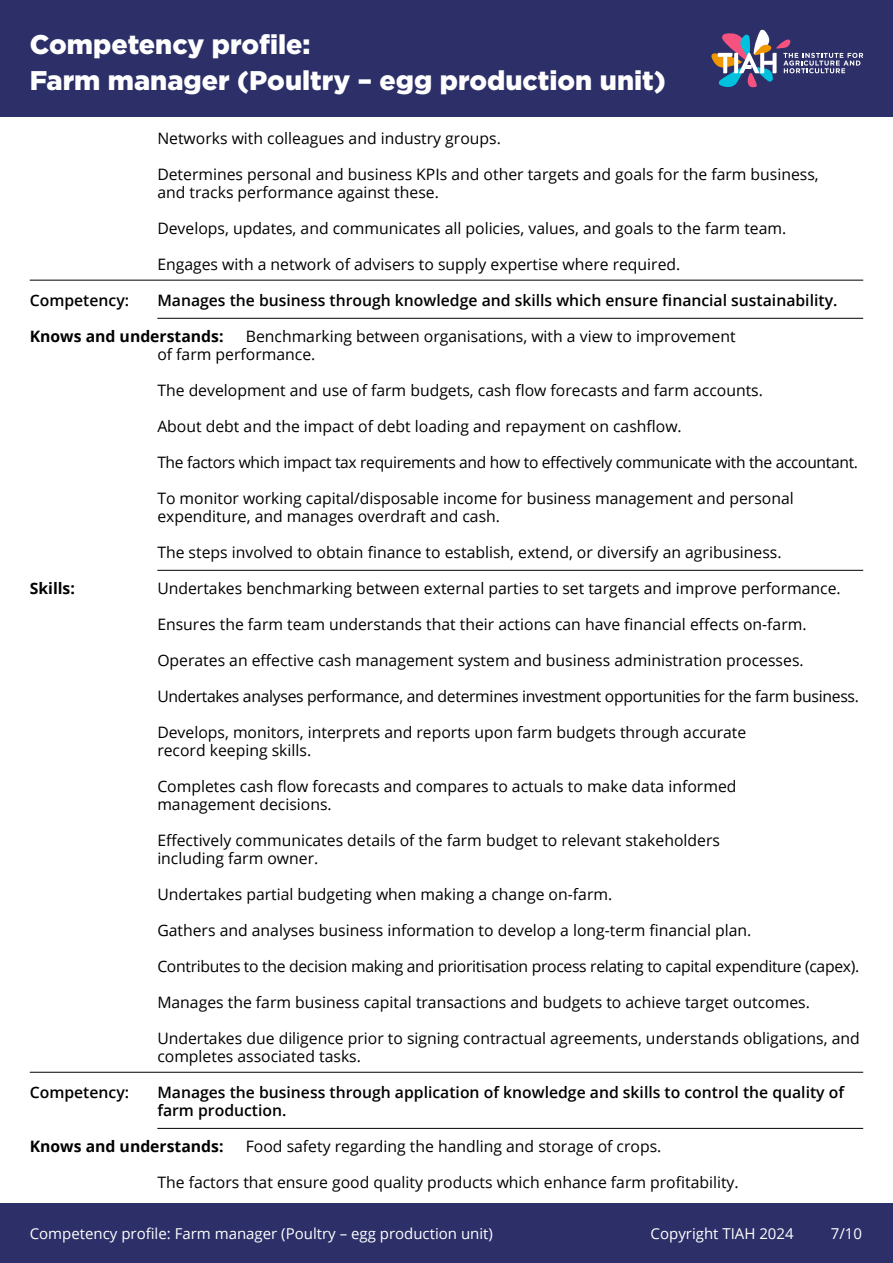
<style>
.page{position:relative;width:893px;height:1263px;background:#fff}
.page>*{position:absolute;margin:0;border:0;box-sizing:border-box;transform-origin:0 0}
.t1{font:900 27px/36px "Gotham";color:#fff}
.t2{font:15.75px/18px "Open Sans";color:#000}
.t3{font:15.75px "Open Sans";letter-spacing:-.02em;color:#000}
.t4{font:600 15.75px/18px "Open Sans";color:#000}
.t5{font:700 15.75px "Open Sans";color:#000}
.t6{font:15px "Open Sans";color:#fff}
</style>
<div class="page">
<div style="left:0;top:1203px;width:893px;height:60px;background:#2c2f68"></div>
<div style="left:0;top:0;width:893px;height:117px;background:#2c2f68"></div>
<svg style="left:711px;top:29px;width:152px;height:59px"></svg>
<hr style="left:30px;top:280px;width:833px;height:1px;background:#000">
<hr style="left:157px;top:318px;width:706px;height:1px;background:#000">
<hr style="left:157px;top:570px;width:706px;height:1px;background:#000">
<hr style="left:30px;top:1072px;width:833px;height:1px;background:#000">
<hr style="left:157px;top:1128px;width:706px;height:1px;background:#000">
<h1 class="t1" style="left:30px;top:26px;width:638px">Competency profile:<br>Farm manager (Poultry – egg production unit)</h1>
<p class="t2" style="left:157px;top:129px;width:345px">Networks with colleagues and industry groups.</p>
<p class="t2" style="left:157px;top:165px;width:663px">Determines personal and business KPIs and other targets and goals for the farm business, and tracks performance against these.</p>
<p class="t2" style="left:157px;top:219px;width:630px">Develops, updates, and communicates all policies, values, and goals to the farm team.</p>
<p class="t2" style="left:157px;top:255px;width:525px">Engages with a network of advisers to supply expertise where required.</p>
<p class="t4" style="left:30px;top:291px;width:101px">Competency:</p>
<p class="t4" style="left:157px;top:291px;width:682px">Manages the business through knowledge and skills which ensure financial sustainability.</p>
<p class="t5" style="left:30px;top:325px;width:195px">Knows and understands:</p>
<p class="t2" style="left:157px;top:327px;width:580px;text-indent:88px">Benchmarking between organisations, with a view to improvement of farm performance.</p>
<p class="t2" style="left:157px;top:381px;width:607px">The development and use of farm budgets, cash flow forecasts and farm accounts.</p>
<p class="t2" style="left:157px;top:417px;width:526px">About debt and the impact of debt loading and repayment on cashflow.</p>
<p class="t3" style="left:157px;top:451px;width:702px">The factors which impact tax requirements and how to effectively communicate with the accountant.</p>
<p class="t2" style="left:157px;top:489px;width:638px">To monitor working capital/disposable income for business management and personal expenditure, and manages overdraft and cash.</p>
<p class="t2" style="left:157px;top:543px;width:626px">The steps involved to obtain finance to establish, extend, or diversify an agribusiness.</p>
<p class="t5" style="left:30px;top:577px;width:47px">Skills:</p>
<p class="t2" style="left:157px;top:579px;width:685px">Undertakes benchmarking between external parties to set targets and improve performance.</p>
<p class="t2" style="left:157px;top:615px;width:651px">Ensures the farm team understands that their actions can have financial effects on-farm.</p>
<p class="t2" style="left:157px;top:651px;width:648px">Operates an effective cash management system and business administration processes.</p>
<p class="t3" style="left:157px;top:686px;width:703px">Undertakes analyses performance, and determines investment opportunities for the farm business.</p>
<p class="t2" style="left:157px;top:723px;width:590px">Develops, monitors, interprets and reports upon farm budgets through accurate record keeping skills.</p>
<p class="t2" style="left:157px;top:777px;width:581px">Completes cash flow forecasts and compares to actuals to make data informed management decisions.</p>
<p class="t2" style="left:157px;top:831px;width:564px">Effectively communicates details of the farm budget to relevant stakeholders including farm owner.</p>
<p class="t2" style="left:157px;top:885px;width:456px">Undertakes partial budgeting when making a change on-farm.</p>
<p class="t2" style="left:157px;top:921px;width:596px">Gathers and analyses business information to develop a long-term financial plan.</p>
<p class="t3" style="left:157px;top:956px;width:703px">Contributes to the decision making and prioritisation process relating to capital expenditure (capex).</p>
<p class="t2" style="left:157px;top:993px;width:654px">Manages the farm business capital transactions and budgets to achieve target outcomes.</p>
<p class="t2" style="left:157px;top:1029px;width:704px">Undertakes due diligence prior to signing contractual agreements, understands obligations, and completes associated tasks.</p>
<p class="t4" style="left:30px;top:1083px;width:101px">Competency:</p>
<p class="t4" style="left:157px;top:1083px;width:688px">Manages the business through application of knowledge and skills to control the quality of farm production.</p>
<p class="t5" style="left:30px;top:1135px;width:195px">Knows and understands:</p>
<p class="t2" style="left:246px;top:1137px;width:417px">Food safety regarding the handling and storage of crops.</p>
<p class="t2" style="left:157px;top:1173px;width:583px">The factors that ensure good quality products which enhance farm profitability.</p>
<p class="t6" style="left:30px;top:1223px;width:465px">Competency profile: Farm manager (Poultry – egg production unit)</p>
<p class="t6" style="left:651px;top:1223px;width:145px">Copyright TIAH 2024</p>
<p class="t6" style="left:831px;top:1223px;width:33px">7/10</p>
</div>
